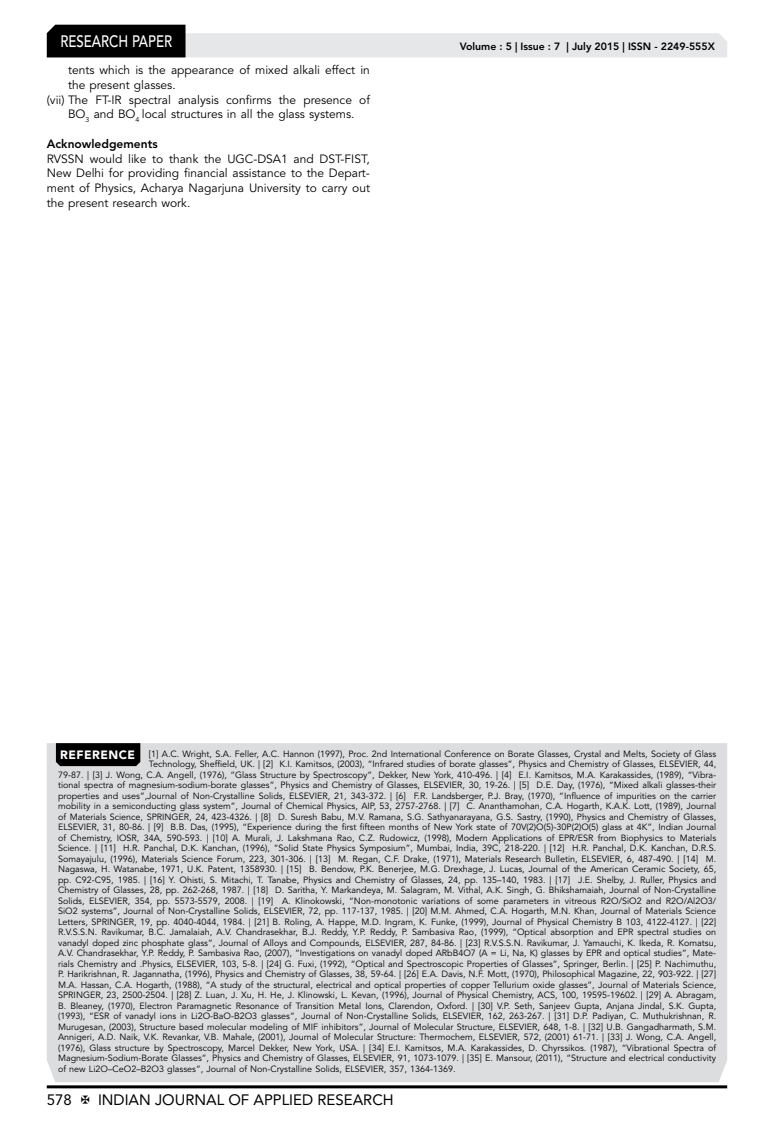
<style>
.page{position:relative;width:774px;height:1136px;background:#fff}
.page>*{position:absolute;margin:0;border:0;box-sizing:border-box;transform-origin:0 0}
.t1{font:500 16.5px "Avenir LT Std";color:#fff;scale:.8 1}
.t2{font:15px "Avenir LT Std";color:#000}
.t3{font:12px/14.7px "Avenir LT Std";color:#000;text-align:justify}
.t4{font:800 12px "Avenir LT Std";color:#000}
.t5{font:800 10.5px "Avenir LT Std";color:#000}
.t6{font:9px "Avenir LT Std";color:#000}
.s1{font-weight:900;font-size:12px;color:#fff}
</style>
<div class="page">
<hr style="left:47px;top:1085px;width:680px;height:3px;background:#000">
<svg style="left:47px;top:25px;width:680px;height:32px"></svg>
<div style="left:47px;top:743px;width:680px;height:339px;background:#dcddde"></div>
<div style="left:56px;top:743px;width:84px;height:23px;background:#000"></div>
<h1 class="t1" style="left:60px;top:32px;width:139px">RESEARCH PAPER</h1>
<h3 class="t3" style="left:68px;top:63px;width:303px">tents which is the appearance of mixed alkali effect in</h3>
<h3 class="t3" style="left:68px;top:78px;width:109px">the present glasses.</h3>
<h3 class="t3" style="left:47px;top:92px;width:325px">(vii) The FT-IR spectral analysis confirms the presence of</h3>
<h3 class="t3" style="left:68px;top:107px;width:288px">BO<sub>3</sub> and BO<sub>4</sub> local structures in all the glass systems.</h3>
<h3 class="t4" style="left:47px;top:136px;width:112px">Acknowledgements</h3>
<h3 class="t3" style="left:47px;top:151px;width:325px">RVSSN would like to thank the UGC-DSA1 and DST-FIST, New Delhi for providing financial assistance to the Depart&shy;ment of Physics, Acharya Nagarjuna University to carry out the present research work.</h3>
<p class="t5" style="left:460px;top:41px;width:257px">Volume : 5 | Issue : 7 | July 2015 | ISSN - 2249-555X</p>
<p class="t6" style="left:60px;top:748px;width:657px"><span class="s1">REFERENCE</span> [1] A.C. Wright, S.A. Feller, A.C. Hannon (1997), Proc. 2nd International Conference on Borate Glasses, Crystal and Melts, Society of Glass</p>
<p class="t6" style="left:149px;top:758px;width:569px">Technology, Sheffield, UK. | [2] K.I. Kamitsos, (2003), “Infrared studies of borate glasses”, Physics and Chemistry of Glasses, ELSEVIER, 44,</p>
<p class="t6" style="left:58px;top:769px;width:660px">79-87. | [3] J. Wong, C.A. Angell, (1976), “Glass Structure by Spectroscopy”, Dekker, New York, 410-496. | [4] E.I. Kamitsos, M.A. Karakassides, (1989), “Vibra-</p>
<p class="t6" style="left:58px;top:779px;width:660px">tional spectra of magnesium-sodium-borate glasses”, Physics and Chemistry of Glasses, ELSEVIER, 30, 19-26. | [5] D.E. Day, (1976), “Mixed alkali glasses-their</p>
<p class="t6" style="left:58px;top:790px;width:660px">properties and uses”,Journal of Non-Crystalline Solids, ELSEVIER, 21, 343-372. | [6] F.R. Landsberger, P.J. Bray, (1970), “Influence of impurities on the carrier</p>
<p class="t6" style="left:58px;top:800px;width:659px">mobility in a semiconducting glass system”, Journal of Chemical Physics, AIP, 53, 2757-2768. | [7] C. Ananthamohan, C.A. Hogarth, K.A.K. Lott, (1989), Journal</p>
<p class="t6" style="left:58px;top:811px;width:659px">of Materials Science, SPRINGER, 24, 423-4326. | [8] D. Suresh Babu, M.V. Ramana, S.G. Sathyanarayana, G.S. Sastry, (1990), Physics and Chemistry of Glasses,</p>
<p class="t6" style="left:58px;top:821px;width:660px">ELSEVIER, 31, 80-86. | [9] B.B. Das, (1995), “Experience during the first fifteen months of New York state of 70V(2)O(5)-30P(2)O(5) glass at 4K”, Indian Journal</p>
<p class="t6" style="left:58px;top:832px;width:660px">of Chemistry, IOSR, 34A, 590-593. | [10] A. Murali, J. Lakshmana Rao, C.Z. Rudowicz, (1998), Modern Applications of EPR/ESR from Biophysics to Materials</p>
<p class="t6" style="left:58px;top:842px;width:660px">Science. | [11] H.R. Panchal, D.K. Kanchan, (1996), “Solid State Physics Symposium”, Mumbai, India, 39C, 218-220. | [12] H.R. Panchal, D.K. Kanchan, D.R.S.</p>
<p class="t6" style="left:58px;top:853px;width:660px">Somayajulu, (1996), Materials Science Forum, 223, 301-306. | [13] M. Regan, C.F. Drake, (1971), Materials Research Bulletin, ELSEVIER, 6, 487-490. | [14] M.</p>
<p class="t6" style="left:58px;top:863px;width:660px">Nagaswa, H. Watanabe, 1971, U.K. Patent, 1358930. | [15] B. Bendow, P.K. Benerjee, M.G. Drexhage, J. Lucas, Journal of the American Ceramic Society, 65,</p>
<p class="t6" style="left:58px;top:874px;width:660px">pp. C92-C95, 1985. | [16] Y. Ohisti, S. Mitachi, T. Tanabe, Physics and Chemistry of Glasses, 24, pp. 135–140, 1983. | [17] J.E. Shelby, J. Ruller, Physics and</p>
<p class="t6" style="left:58px;top:884px;width:659px">Chemistry of Glasses, 28, pp. 262-268, 1987. | [18] D. Saritha, Y. Markandeya, M. Salagram, M. Vithal, A.K. Singh, G. Bhikshamaiah, Journal of Non-Crystalline</p>
<p class="t6" style="left:58px;top:895px;width:660px">Solids, ELSEVIER, 354, pp. 5573-5579, 2008. | [19] A. Klinokowski, “Non-monotonic variations of some parameters in vitreous R2O/SiO2 and R2O/Al2O3/</p>
<p class="t6" style="left:58px;top:905px;width:660px">SiO2 systems”, Journal of Non-Crystalline Solids, ELSEVIER, 72, pp. 117-137, 1985. | [20] M.M. Ahmed, C.A. Hogarth, M.N. Khan, Journal of Materials Science</p>
<p class="t6" style="left:58px;top:916px;width:660px">Letters, SPRINGER, 19, pp. 4040-4044, 1984. | [21] B. Roling, A. Happe, M.D. Ingram, K. Funke, (1999), Journal of Physical Chemistry B 103, 4122-4127. | [22]</p>
<p class="t6" style="left:58px;top:926px;width:659px">R.V.S.S.N. Ravikumar, B.C. Jamalaiah, A.V. Chandrasekhar, B.J. Reddy, Y.P. Reddy, P. Sambasiva Rao, (1999), “Optical absorption and EPR spectral studies on</p>
<p class="t6" style="left:58px;top:937px;width:659px">vanadyl doped zinc phosphate glass”, Journal of Alloys and Compounds, ELSEVIER, 287, 84-86. | [23] R.V.S.S.N. Ravikumar, J. Yamauchi, K. Ikeda, R. Komatsu,</p>
<p class="t6" style="left:58px;top:947px;width:659px">A.V. Chandrasekhar, Y.P. Reddy, P. Sambasiva Rao, (2007), “Investigations on vanadyl doped ARbB4O7 (A = Li, Na, K) glasses by EPR and optical studies”, Mate-</p>
<p class="t6" style="left:58px;top:958px;width:660px">rials Chemistry and .Physics, ELSEVIER, 103, 5-8. | [24] G. Fuxi, (1992), “Optical and Spectroscopic Properties of Glasses”, Springer, Berlin. | [25] P. Nachimuthu,</p>
<p class="t6" style="left:58px;top:968px;width:660px">P. Harikrishnan, R. Jagannatha, (1996), Physics and Chemistry of Glasses, 38, 59-64. | [26] E.A. Davis, N.F. Mott, (1970), Philosophical Magazine, 22, 903-922. | [27]</p>
<p class="t6" style="left:58px;top:979px;width:660px">M.A. Hassan, C.A. Hogarth, (1988), “A study of the structural, electrical and optical properties of copper Tellurium oxide glasses”, Journal of Materials Science,</p>
<p class="t6" style="left:58px;top:989px;width:660px">SPRINGER, 23, 2500-2504. | [28] Z. Luan, J. Xu, H. He, J. Klinowski, L. Kevan, (1996), Journal of Physical Chemistry, ACS, 100, 19595-19602. | [29] A. Abragam,</p>
<p class="t6" style="left:58px;top:1000px;width:660px">B. Bleaney, (1970), Electron Paramagnetic Resonance of Transition Metal Ions, Clarendon, Oxford. | [30] V.P. Seth, Sanjeev Gupta, Anjana Jindal, S.K. Gupta,</p>
<p class="t6" style="left:58px;top:1010px;width:659px">(1993), “ESR of vanadyl ions in Li2O-BaO-B2O3 glasses”, Journal of Non-Crystalline Solids, ELSEVIER, 162, 263-267. | [31] D.P. Padiyan, C. Muthukrishnan, R.</p>
<p class="t6" style="left:58px;top:1021px;width:660px">Murugesan, (2003), Structure based molecular modeling of MIF inhibitors”, Journal of Molecular Structure, ELSEVIER, 648, 1-8. | [32] U.B. Gangadharmath, S.M.</p>
<p class="t6" style="left:58px;top:1031px;width:660px">Annigeri, A.D. Naik, V.K. Revankar, V.B. Mahale, (2001), Journal of Molecular Structure: Thermochem, ELSEVIER, 572, (2001) 61-71. | [33] J. Wong, C.A. Angell,</p>
<p class="t6" style="left:58px;top:1042px;width:659px">(1976), Glass structure by Spectroscopy, Marcel Dekker, New York, USA. | [34] E.I. Kamitsos, M.A. Karakassides, D. Chyrssikos. (1987), “Vibrational Spectra of</p>
<p class="t6" style="left:58px;top:1052px;width:660px">Magnesium-Sodium-Borate Glasses”, Physics and Chemistry of Glasses, ELSEVIER, 91, 1073-1079. | [35] E. Mansour, (2011), “Structure and electrical conductivity</p>
<p class="t6" style="left:58px;top:1063px;width:399px">of new Li2O–CeO2–B2O3 glasses”, Journal of Non-Crystalline Solids, ELSEVIER, 357, 1364-1369.</p>
<h2 class="t2" style="left:47px;top:1090px;width:27px">578</h2>
<h2 class="t2" style="left:98px;top:1090px;width:297px">INDIAN JOURNAL OF APPLIED RESEARCH</h2>
</div>
